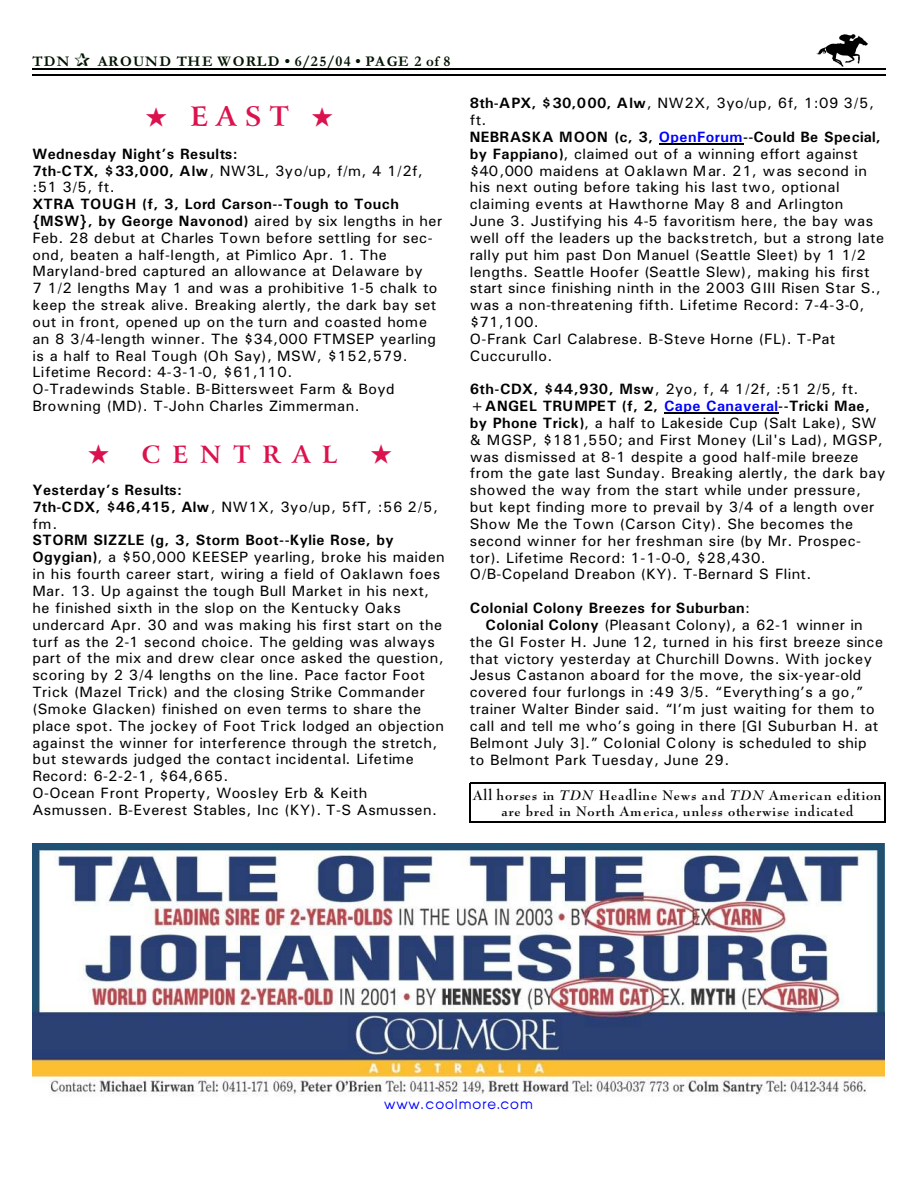
<style>
.page{position:relative;width:918px;height:1188px;background:#fff}
.page>*{position:absolute;margin:0;border:0;box-sizing:border-box;transform-origin:0 0}
.t1{font:700 27px "Arrus BT";color:#db124d}
.t2{font:700 24px "Arrus BT";letter-spacing:.495em;color:#db124d}
.t3{font:15px/16.8px "Univers";letter-spacing:.03em;color:#000}
.t4{font:700 15px/16.8px "Univers";letter-spacing:.03em;color:#000}
.t5{font:15px "Univers";letter-spacing:.01em;color:#000}
.t6{font:700 15px "Garamond";letter-spacing:.085em;color:#001400}
.t7{font:700 13.5px/16.4px "Bernhard Mod BT";letter-spacing:.055em;color:#000;text-align:center}
.t8{font:13.5px "Advance";letter-spacing:.075em;color:#00f}
.s1{font-weight:400}
.s2{font-weight:700}
.s3{font-weight:700;color:#00f}
.s4{font-style:italic}
</style>
<div class="page">
<img style="left:817px;top:35px;width:51px;height:31px">
<hr style="left:32px;top:68px;width:853px;height:1px;background:#000">
<hr style="left:32px;top:75px;width:853px;height:1px;background:#000">
<img style="left:32px;top:844px;width:852px;height:252px">
<hr style="left:659px;top:143px;width:84px;height:2px;background:#000">
<hr style="left:664px;top:413px;width:114px;height:1px;background:#000">
<hr style="left:470px;top:783px;width:1px;height:39px;background:#000">
<hr style="left:884px;top:783px;width:1px;height:39px;background:#000">
<hr style="left:470px;top:783px;width:415px;height:1px;background:#000">
<hr style="left:470px;top:821px;width:415px;height:1px;background:#000">
<p class="t6" style="left:32px;top:56px;width:39px">TDN</p>
<p class="t6" style="left:98px;top:56px;width:354px">AROUND THE WORLD • 6/25/04 • PAGE 2 of 8</p>
<h1 class="t1" style="left:146px;top:106px;width:189px">★ EAST ★</h1>
<p class="t4" style="left:32px;top:146px;width:392px">Wednesday Night’s Results:<br>7th-CTX, $33,000, Alw<span class="s1">, NW3L, 3yo/up, f/m, 4 1/2f, :51 3/5, ft.</span></p>
<p class="t3" style="left:32px;top:197px;width:411px"><span class="s2">XTRA TOUGH (f, 3, Lord Carson--Tough to Touch {MSW}, by George Navonod)</span> aired by six lengths in her Feb. 28 debut at Charles Town before settling for sec&shy;ond, beaten a half-length, at Pimlico Apr. 1. The Maryland-bred captured an allowance at Delaware by<br>7 1/2 lengths May 1 and was a prohibitive 1-5 chalk to keep the streak alive. Breaking alertly, the dark bay set out in front, opened up on the turn and coasted home an 8 3/4-length winner. The $34,000 FTMSEP yearling is a half to Real Tough (Oh Say), MSW, $152,579.<br>Lifetime Record: 4-3-1-0, $61,110.<br>O-Tradewinds Stable. B-Bittersweet Farm &amp; Boyd Browning (MD). T-John Charles Zimmerman.</p>
<h2 class="t2" style="left:88px;top:444px;width:251px">★ CENTRAL</h2>
<p class="t4" style="left:32px;top:483px;width:407px">Yesterday’s Results:<br>7th-CDX, $46,415, Alw<span class="s1">, NW1X, 3yo/up, 5fT, :56 2/5, fm.</span></p>
<p class="t3" style="left:32px;top:533px;width:414px"><span class="s2">STORM SIZZLE (g, 3, Storm Boot--Kylie Rose, by Ogygian)</span>, a $50,000 KEESEP yearling, broke his maiden in his fourth career start, wiring a field of Oaklawn foes Mar. 13. Up against the tough Bull Market in his next, he finished sixth in the slop on the Kentucky Oaks undercard Apr. 30 and was making his first start on the turf as the 2-1 second choice. The gelding was always part of the mix and drew clear once asked the question, scoring by 2 3/4 lengths on the line. Pace factor Foot Trick (Mazel Trick) and the closing Strike Commander (Smoke Glacken) finished on even terms to share the place spot. The jockey of Foot Trick lodged an objection against the winner for interference through the stretch, but stewards judged the contact incidental. Lifetime Record: 6-2-2-1, $64,665.<br>O-Ocean Front Property, Woosley Erb &amp; Keith Asmussen. B-Everest Stables, Inc (KY). T-S Asmussen.</p>
<p class="t3" style="left:470px;top:96px;width:416px"><span class="s2">8th-APX, $30,000, Alw</span>, NW2X, 3yo/up, 6f, 1:09 3/5, ft.<br><span class="s2">NEBRASKA MOON (c, 3,</span> <span class="s3">OpenForum</span><span class="s2">--Could Be Special, by Fappiano)</span>, claimed out of a winning effort against $40,000 maidens at Oaklawn Mar. 21, was second in his next outing before taking his last two, optional claiming events at Hawthorne May 8 and Arlington<br>June 3. Justifying his 4-5 favoritism here, the bay was well off the leaders up the backstretch, but a strong late rally put him past Don Manuel (Seattle Sleet) by 1 1/2 lengths. Seattle Hoofer (Seattle Slew), making his first start since finishing ninth in the 2003 GIII Risen Star S., was a non-threatening fifth. Lifetime Record: 7-4-3-0, $71,100.<br>O-Frank Carl Calabrese. B-Steve Horne (FL). T-Pat Cuccurullo.</p>
<p class="t3" style="left:470px;top:382px;width:417px"><span class="s2">6th-CDX, $44,930, Msw</span>, 2yo, f, 4 1/2f, :51 2/5, ft. <span class="s2">+ANGEL TRUMPET (f, 2,</span> <span class="s3">Cape Canaveral</span><span class="s2">--Tricki Mae, by Phone Trick)</span>, a half to Lakeside Cup (Salt Lake), SW &amp; MGSP, $181,550; and First Money (Lil's Lad), MGSP, was dismissed at 8-1 despite a good half-mile breeze from the gate last Sunday. Breaking alertly, the dark bay showed the way from the start while under pressure, but kept finding more to prevail by 3/4 of a length over Show Me the Town (Carson City). She becomes the second winner for her freshman sire (by Mr. Prospec&shy;tor). Lifetime Record: 1-1-0-0, $28,430.<br>O/B-Copeland Dreabon (KY). T-Bernard S Flint.</p>
<p class="t4" style="left:470px;top:601px;width:282px">Colonial Colony Breezes for Suburban<span class="s1">:</span></p>
<p class="t5" style="left:485px;top:620px;width:379px"><span class="s2">Colonial Colony</span> (Pleasant Colony), a 62-1 winner in</p>
<p class="t3" style="left:470px;top:635px;width:415px">the GI Foster H. June 12, turned in his first breeze since</p>
<p class="t3" style="left:470px;top:651px;width:404px">that victory yesterday at Churchill Downs. With jockey</p>
<p class="t5" style="left:470px;top:670px;width:393px">Jesus Castanon aboard for the move, the six-year-old</p>
<p class="t3" style="left:470px;top:685px;width:395px">covered four furlongs in :49 3/5. “Everything’s a go,”</p>
<p class="t3" style="left:470px;top:702px;width:406px">trainer Walter Binder said. “I’m just waiting for them to</p>
<p class="t3" style="left:470px;top:719px;width:410px">call and tell me who’s going in there [GI Suburban H. at</p>
<p class="t5" style="left:470px;top:737px;width:398px">Belmont July 3].” Colonial Colony is scheduled to ship</p>
<p class="t3" style="left:470px;top:752px;width:261px">to Belmont Park Tuesday, June 29.</p>
<p class="t7" style="left:473px;top:788px;width:410px">All horses in <span class="s4">TDN</span> Headline News and <span class="s4">TDN</span> American edition are bred in North America, unless otherwise indicated</p>
<p class="t8" style="left:384px;top:1099px;width:150px">www.coolmore.com</p>
</div>
